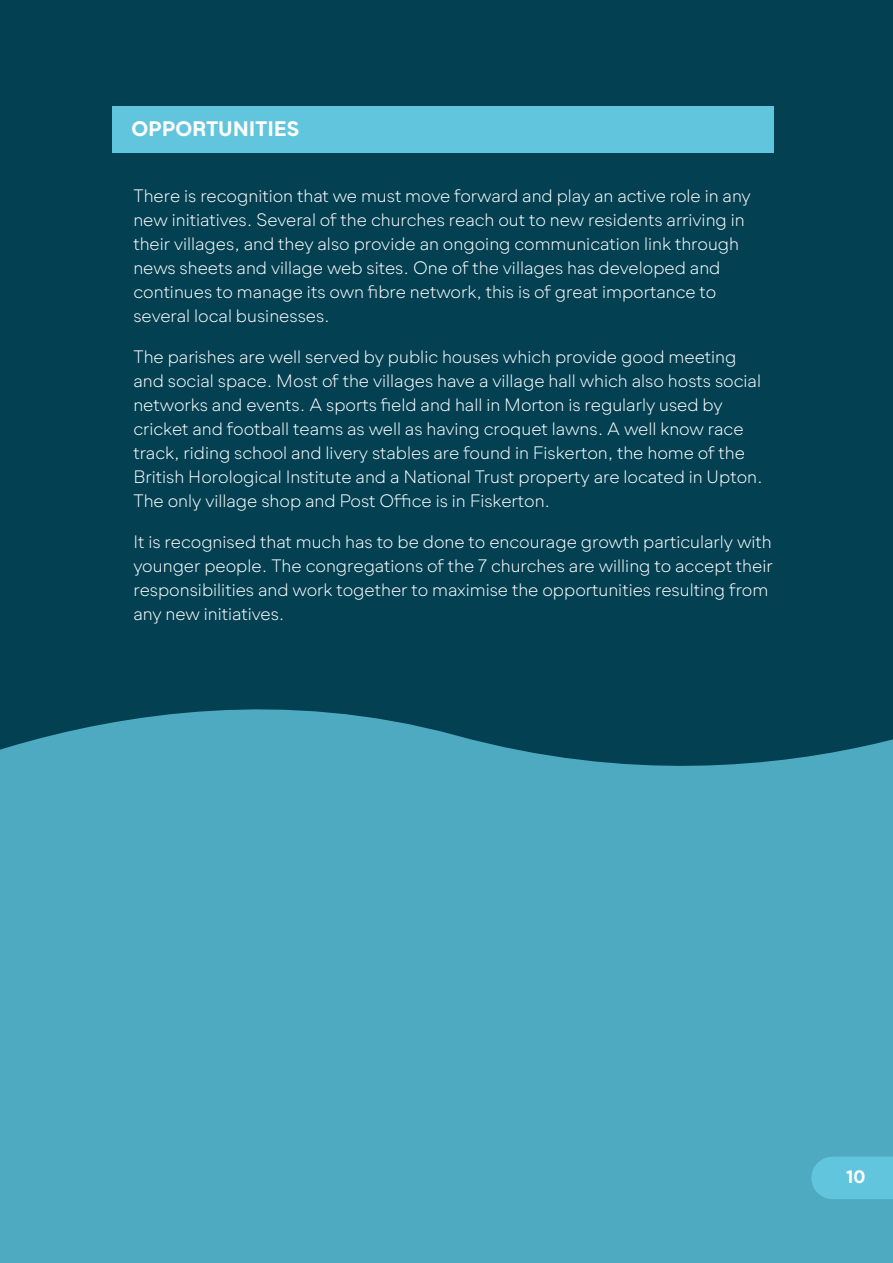
<style>
.page{position:relative;width:893px;height:1263px;background:#fff}
.page>*{position:absolute;margin:0;border:0;box-sizing:border-box;transform-origin:0 0}
.t1{font:700 21px "Gramatika";color:#fff}
.t2{font:300 18px/24px "Gramatika";color:#fff}
.t3{font:700 18px "Gramatika";color:#fff}
</style>
<div class="page">
<div style="left:0;top:0;width:893px;height:676px;background:#034052"></div>
<svg style="left:0;top:676px;width:893px;height:587px;background:#459eb5"></svg>
<div style="left:811px;top:1157px;width:82px;height:42px;background:#61c5dd"></div>
<div style="left:112px;top:106px;width:662px;height:47px;background:#61c5dd"></div>
<p class="t1" style="left:131px;top:113px;width:170px">OPPORTUNITIES</p>
<p class="t2" style="left:133px;top:183px;width:619px">There is recognition that we must move forward and play an active role in any new initiatives. Several of the churches reach out to new residents arriving in their villages, and they also provide an ongoing communication link through news sheets and village web sites. One of the villages has developed and continues to manage its own fibre network, this is of great importance to several local businesses.</p>
<p class="t2" style="left:133px;top:344px;width:631px">The parishes are well served by public houses which provide good meeting and social space. Most of the villages have a village hall which also hosts social networks and events. A sports field and hall in Morton is regularly used by cricket and football teams as well as having croquet lawns. A well know race track, riding school and livery stables are found in Fiskerton, the home of the British Horological Institute and a National Trust property are located in Upton.<br>The only village shop and Post Office is in Fiskerton.</p>
<p class="t2" style="left:133px;top:529px;width:641px">It is recognised that much has to be done to encourage growth particularly with younger people. The congregations of the 7 churches are willing to accept their responsibilities and work together to maximise the opportunities resulting from any new initiatives.</p>
<p class="t3" style="left:846px;top:1164px;width:20px">10</p>
</div>
